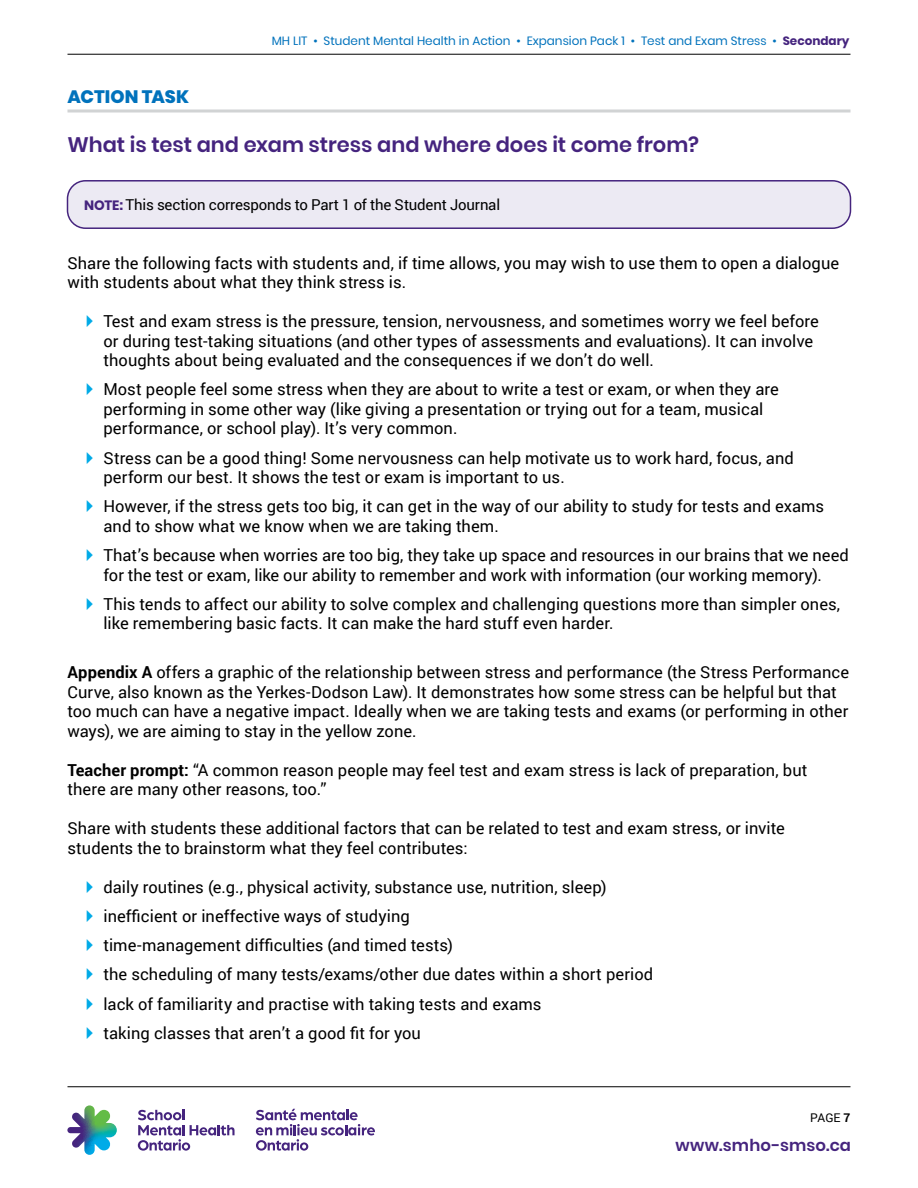
<style>
.page{position:relative;width:918px;height:1188px;background:#fff}
.page>*{position:absolute;margin:0;border:0;box-sizing:border-box;transform-origin:0 0}
.H2_Subtitle_Purple_w{font:600 21px "Poppins";color:#45247e}
.TOC_Hed_style_2{font:800 18px "Poppins";color:#0072bc}
.P_Body_Copy_black_11{font:16.5px/19.5px "Roboto";color:#000}
.t1{font:600 16.5px "Poppins";letter-spacing:.005em;color:#45247e}
.Text_with_green_shad{font:15px "Roboto";letter-spacing:-.01em;color:#000}
.t2{font:12px "Poppins";color:#0072bc}
.t3{font:12px "Roboto";color:#000}
.s1{font-weight:700;color:#45247e}
.s2{font-family:"Poppins";font-weight:700;font-size:13.5px;color:#45247e}
.s3{font-weight:700}
</style>
<div class="page">
<hr style="left:68px;top:54px;width:782px;height:1px;background:#000">
<hr style="left:68px;top:1086px;width:782px;height:1px;background:#000">
<svg style="left:67px;top:1105px;width:50px;height:50px"></svg>
<svg style="left:256px;top:1109px;width:119px;height:42px"></svg>
<svg style="left:138px;top:1110px;width:97px;height:41px"></svg>
<hr style="left:68px;top:110px;width:782px;height:2px;background:#d1d3d4">
<div style="left:68px;top:181px;width:782px;height:47px;background:#eceaf3;border-radius:18px"></div>
<div style="left:67px;top:180px;width:784px;height:49px;border:2px solid #45247e;border-radius:18px"></div>
<p class="t2" style="left:272px;top:34px;width:579px">MH LIT • Student Mental Health in Action • Expansion Pack 1 • Test and Exam Stress • <span class="s1">Secondary</span></p>
<p class="TOC_Hed_style_2" style="left:68px;top:86px;width:123px">ACTION TASK</p>
<p class="H2_Subtitle_Purple_w" style="left:68px;top:132px;width:633px">What is test and exam stress and where does it come from?</p>
<p class="Text_with_green_shad" style="left:84px;top:194px;width:418px"><span class="s2">NOTE:</span> This section corresponds to Part 1 of the Student Journal</p>
<p class="P_Body_Copy_black_11" style="left:68px;top:252px;width:773px">Share the following facts with students and, if time allows, you may wish to use them to open a dialogue with students about what they think stress is.</p>
<p class="P_Body_Copy_black_11" style="left:104px;top:311px;width:717px">Test and exam stress is the pressure, tension, nervousness, and sometimes worry we feel before or during test-taking situations (and other types of assessments and evaluations). It can involve thoughts about being evaluated and the consequences if we don’t do well.</p>
<p class="P_Body_Copy_black_11" style="left:104px;top:379px;width:677px">Most people feel some stress when they are about to write a test or exam, or when they are performing in some other way (like giving a presentation or trying out for a team, musical performance, or school play). It’s very common.</p>
<p class="P_Body_Copy_black_11" style="left:104px;top:447px;width:692px">Stress can be a good thing! Some nervousness can help motivate us to work hard, focus, and perform our best. It shows the test or exam is important to us.</p>
<p class="P_Body_Copy_black_11" style="left:104px;top:496px;width:722px">However, if the stress gets too big, it can get in the way of our ability to study for tests and exams and to show what we know when we are taking them.</p>
<p class="P_Body_Copy_black_11" style="left:104px;top:545px;width:747px">That’s because when worries are too big, they take up space and resources in our brains that we need for the test or exam, like our ability to remember and work with information (our working memory).</p>
<p class="P_Body_Copy_black_11" style="left:104px;top:594px;width:738px">This tends to affect our ability to solve complex and challenging questions more than simpler ones, like remembering basic facts. It can make the hard stuff even harder.</p>
<p class="P_Body_Copy_black_11" style="left:67px;top:662px;width:783px"><span class="s3">Appendix A</span> offers a graphic of the relationship between stress and performance (the Stress Performance Curve, also known as the Yerkes-Dodson Law). It demonstrates how some stress can be helpful but that too much can have a negative impact. Ideally when we are taking tests and exams (or performing in other ways), we are aiming to stay in the yellow zone.</p>
<p class="P_Body_Copy_black_11" style="left:67px;top:759px;width:742px"><span class="s3">Teacher prompt:</span> “A common reason people may feel test and exam stress is lack of preparation, but there are many other reasons, too.”</p>
<p class="P_Body_Copy_black_11" style="left:67px;top:818px;width:719px">Share with students these additional factors that can be related to test and exam stress, or invite students the to brainstorm what they feel contributes:</p>
<p class="P_Body_Copy_black_11" style="left:104px;top:876px;width:505px">daily routines (e.g., physical activity, substance use, nutrition, sleep)</p>
<p class="P_Body_Copy_black_11" style="left:104px;top:906px;width:308px">inefficient or ineffective ways of studying</p>
<p class="P_Body_Copy_black_11" style="left:104px;top:935px;width:351px">time-management difficulties (and timed tests)</p>
<p class="P_Body_Copy_black_11" style="left:104px;top:964px;width:551px">the scheduling of many tests/exams/other due dates within a short period</p>
<p class="P_Body_Copy_black_11" style="left:104px;top:993px;width:439px">lack of familiarity and practise with taking tests and exams</p>
<p class="P_Body_Copy_black_11" style="left:104px;top:1023px;width:319px">taking classes that aren’t a good fit for you</p>
<p class="t3" style="left:810px;top:1109px;width:42px">PAGE <span class="s3">7</span></p>
<p class="t1" style="left:675px;top:1135px;width:177px">www.smho-smso.ca</p>
</div>
